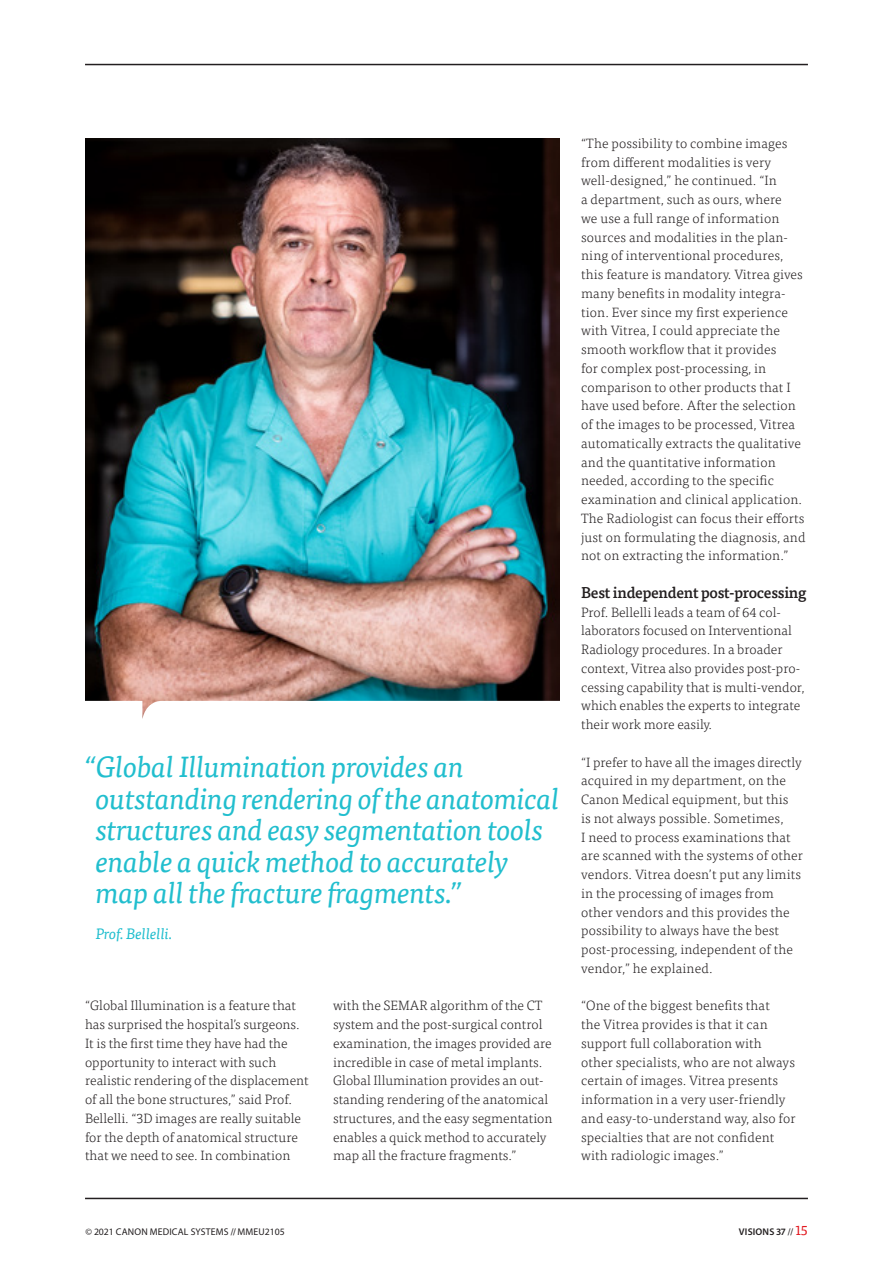
<style>
.page{position:relative;width:893px;height:1263px;background:#fff}
.page>*{position:absolute;margin:0;border:0;box-sizing:border-box;transform-origin:0 0}
.t1{font:italic 29.25px/31.5px "Tisa Pro";letter-spacing:-.02em;color:#21bece}
.t2{font:500 15.45px "Tisa Pro";letter-spacing:-.02em;color:#231f20}
.t3{font:italic 15px "Tisa Pro";letter-spacing:-.01em;color:#21bece}
.t4{font:300 13.5px/18.8px "Tisa Pro";letter-spacing:.01em;color:#231f20}
.t5{font:9.75px "Myriad Pro";letter-spacing:.015em;color:#231f20}
.t6{font:600 9.75px "Myriad Pro";letter-spacing:.015em;color:#231f20}
.s1{font-weight:400}
.s2{font-family:"Tisa Pro";font-weight:400;font-size:13.5px;color:#e21a21}
</style>
<div class="page">
<hr style="left:85px;top:64px;width:723px;height:1px;background:#231f20">
<hr style="left:85px;top:1198px;width:723px;height:1px;background:#231f20">
<img style="left:85px;top:138px;width:475px;height:563px">
<h1 class="t1" style="left:96px;top:750px;width:466px;text-indent:-11px">“Global Illumination provides an outstanding rendering of the anatomical structures and easy segmentation tools enable a quick method to accurately map all the fracture fragments.”</h1>
<p class="t3" style="left:96px;top:923px;width:78px">Prof. Bellelli.</p>
<p class="t4" style="left:85px;top:996px;width:225px">“Global Illumination is a feature that has surprised the hospital’s surgeons.<br>It is the first time they have had the opportunity to interact with such realistic rendering of the displacement of all the bone structures,” said Prof.<br>Bellelli. “3D images are really suitable for the depth of anatomical structure that we need to see. In combination</p>
<p class="t4" style="left:333px;top:996px;width:221px">with the SEMAR algorithm of the CT system and the post-surgical control examination, the images provided are incredible in case of metal implants.<br>Global Illumination provides an out&shy;standing rendering of the anatomical structures, and the easy segmentation enables a quick method to accurately map all the fracture fragments.”</p>
<p class="t4" style="left:581px;top:133px;width:226px">“The possibility to combine images from different modalities is very well-designed,” he continued. “In<br>a department, such as ours, where<br>we use a full range of information sources and modalities in the plan&shy;ning of interventional procedures, this feature is mandatory. Vitrea gives many benefits in modality integra&shy;tion. Ever since my first experience with Vitrea, I could appreciate the smooth workflow that it provides<br>for complex post-processing, in comparison to other products that I have used before. After the selection of the images to be processed, Vitrea automatically extracts the qualitative and the quantitative information needed, according to the specific examination and clinical application.<br>The Radiologist can focus their efforts just on formulating the diagnosis, and not on extracting the information.”</p>
<p class="t2" style="left:581px;top:580px;width:227px">Best independent post-processing</p>
<p class="t4" style="left:581px;top:602px;width:225px">Prof. Bellelli leads a team of 64 col&shy;laborators focused on Interventional Radiology procedures. In a broader context, Vitrea also provides post-pro&shy;cessing capability that is multi-vendor, which enables the experts to integrate their work more easily.</p>
<p class="t4" style="left:581px;top:752px;width:223px">“I prefer to have all the images directly acquired in my department, on the Canon Medical equipment, but this<br>is not always possible. Sometimes,<br>I need to process examinations that are scanned with the systems of other vendors. Vitrea doesn’t put any limits in the processing of images from other vendors and this provides the possibility to always have the best post-processing, independent of the vendor,” he explained.</p>
<p class="t4" style="left:581px;top:996px;width:216px">“One of the biggest benefits that<br>the Vitrea provides is that it can support full collaboration with other specialists, who are not always certain of images. Vitrea presents information in a very user-friendly and easy-to-understand way, also for specialties that are not confident with radiologic images.”</p>
<p class="t5" style="left:85px;top:1226px;width:201px">© 2021 CANON MEDICAL SYSTEMS //MMEU2105</p>
<p class="t6" style="left:739px;top:1226px;width:70px">VISIONS 37 <span class="s1">//</span> <span class="s2">15</span></p>
</div>
